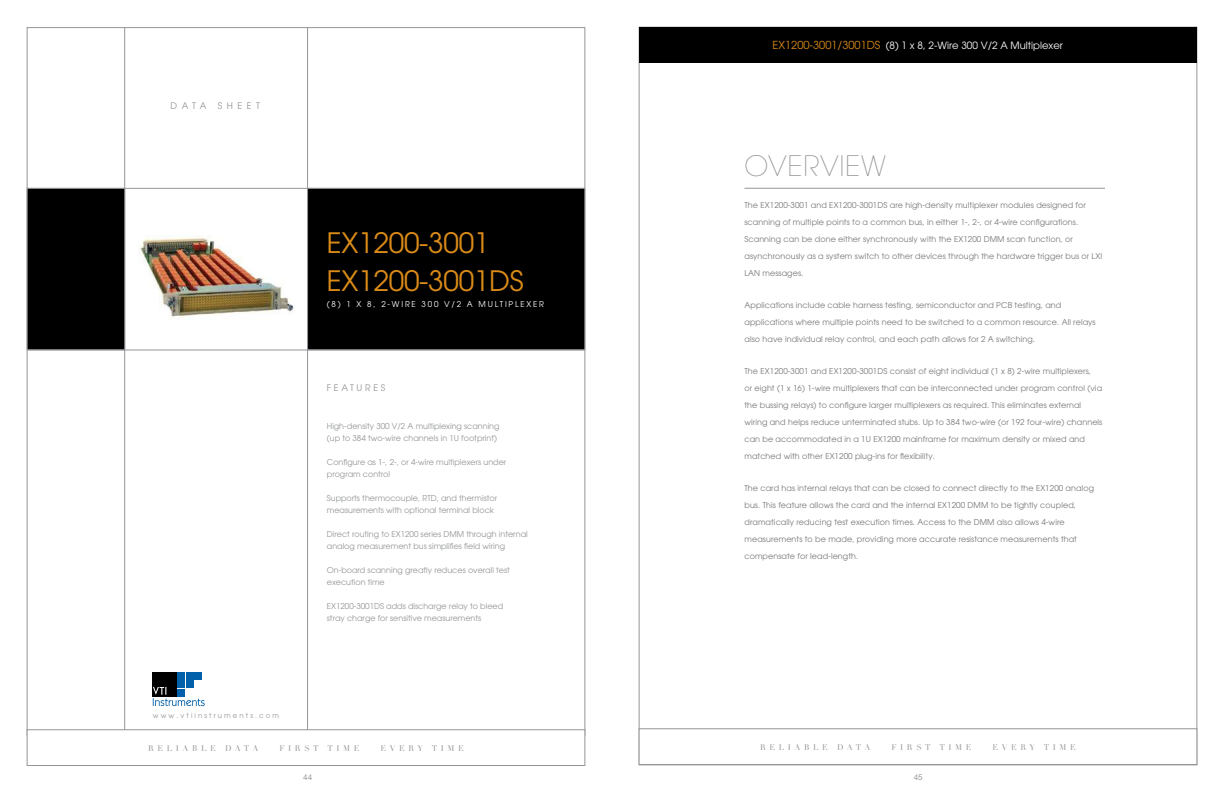
<style>
.page{position:relative;width:1224px;height:792px;background:#fff}
.page>*{position:absolute;margin:0;border:0;box-sizing:border-box;transform-origin:0 0}
.t1{font:28px/37.5px "Avant Garde";letter-spacing:-.01em;color:#db8b18}
.t2{font:200 28px "Avant Garde";letter-spacing:.025em;color:#939598}
.t3{font:10px "Avant Garde";color:#fff}
.t4{font:9px "Avant Garde";letter-spacing:.36em;color:#939598}
.t5{font:8px/17px "Avant Garde";letter-spacing:.01em;color:#77787b}
.t6{font:8px/12px "Avant Garde";color:#939598}
.t7{font:8px "Didot";letter-spacing:.45em;color:#939598}
.t8{font:8px "Avant Garde";letter-spacing:.22em;color:#fff}
.t9{font:8px "Helvetica Neue";color:#939598}
.t10{font:7px "Avant Garde";letter-spacing:.3em;color:#939598}
.s1{font-size:11px;color:#db8b18}
</style>
<div class="page">
<div style="left:639px;top:27px;width:558px;height:36px;background:#000"></div>
<div style="left:639px;top:729px;width:558px;height:36px;border:1px solid #939598"></div>
<hr style="left:27px;top:188px;width:558px;height:1px;background:#939598">
<hr style="left:27px;top:350px;width:558px;height:1px;background:#939598">
<hr style="left:125px;top:27px;width:1px;height:703px;background:#939598">
<hr style="left:307px;top:27px;width:1px;height:703px;background:#939598">
<div style="left:27px;top:188px;width:98px;height:162px;background:#000;border:1px solid #939598"></div>
<div style="left:307px;top:188px;width:278px;height:162px;background:#000;border:1px solid #939598"></div>
<div style="left:152px;top:672px;width:25px;height:24px;background:#000"></div>
<div style="left:177px;top:672px;width:8px;height:8px;background:#0060a9"></div>
<div style="left:177px;top:680px;width:8px;height:8px;background:#0060a9"></div>
<div style="left:186px;top:672px;width:7px;height:8px;background:#0060a9"></div>
<div style="left:186px;top:680px;width:7px;height:8px;background:#0060a9"></div>
<div style="left:194px;top:672px;width:8px;height:8px;background:#0060a9"></div>
<svg style="left:153px;top:687px;width:52px;height:19px"></svg>
<div style="left:27px;top:730px;width:558px;height:36px;border:1px solid #939598"></div>
<img style="left:139px;top:237px;width:155px;height:82px">
<hr style="left:744px;top:188px;width:361px;height:1px;background:#939598">
<p class="t4" style="left:171px;top:101px;width:37px">d ata</p>
<p class="t4" style="left:218px;top:101px;width:9px">sh</p>
<p class="t4" style="left:238px;top:101px;width:23px">eet</p>
<p class="t10" style="left:153px;top:711px;width:128px">www.vtiinstruments.com</p>
<h1 class="t1" style="left:327px;top:224px;width:198px">EX1200-3001<br>EX1200-3001DS</h1>
<p class="t8" style="left:327px;top:300px;width:31px">(8) 1x</p>
<p class="t8" style="left:367px;top:300px;width:40px">8, 2-Wire</p>
<p class="t8" style="left:422px;top:300px;width:73px">300 V/2 A Multiplexer</p>
<p class="t4" style="left:327px;top:382px;width:60px">FEA TURE S</p>
<p class="t6" style="left:327px;top:420px;width:174px">High-density 300 V/2 A multiplexing scanning (up to 384 two-wire channels in 1U footprint)</p>
<p class="t6" style="left:327px;top:456px;width:181px">Configure as 1-, 2-, or 4-wire multiplexers under program control</p>
<p class="t6" style="left:327px;top:492px;width:172px">Supports thermocouple, RTD, and thermistor measurements with optional terminal block</p>
<p class="t6" style="left:327px;top:528px;width:202px">Direct routing to EX1200 series DMM through internal analog measurement bus simplifies field wiring</p>
<p class="t6" style="left:327px;top:564px;width:185px">On-board scanning greatly reduces overall test execution time</p>
<p class="t6" style="left:327px;top:600px;width:178px">EX1200-3001DS adds discharge relay to bleed stray charge for sensitive measurements</p>
<p class="t7" style="left:148px;top:744px;width:111px">RELIABLE DATA</p>
<p class="t7" style="left:279px;top:744px;width:82px">FIRST TIME</p>
<p class="t7" style="left:381px;top:744px;width:85px">EVERY TIME</p>
<p class="t9" style="left:303px;top:773px;width:10px">44</p>
<p class="t3" style="left:773px;top:40px;width:292px"><span class="s1">EX1200-3001/3001DS</span> (8) 1 x 8, 2-Wire 300 V/2 A Multiplexer</p>
<h1 class="t2" style="left:744px;top:150px;width:143px">OVERVIEW</h1>
<p class="t5" style="left:744px;top:197px;width:359px">The EX1200-3001 and EX1200-3001DS are high-density multiplexer modules designed for scanning of multiple points to a common bus, in either 1-, 2-, or 4-wire configurations.<br>Scanning can be done either synchronously with the EX1200 DMM scan function, or asynchronously as a system switch to other devices through the hardware trigger bus or LXI LAN messages.</p>
<p class="t5" style="left:744px;top:297px;width:353px">Applications include cable harness testing, semiconductor and PCB testing, and applications where multiple points need to be switched to a common resource. All relays also have individual relay control, and each path allows for 2 A switching.</p>
<p class="t5" style="left:744px;top:363px;width:359px">The EX1200-3001 and EX1200-3001DS consist of eight individual (1 x 8) 2-wire multiplexers,<br>or eight (1 x 16) 1-wire multiplexers that can be interconnected under program control (via the bussing relays) to configure larger multiplexers as required. This eliminates external wiring and helps reduce unterminated stubs. Up to 384 two-wire (or 192 four-wire) channels can be accommodated in a 1U EX1200 mainframe for maximum density or mixed and matched with other EX1200 plug-ins for flexibility.</p>
<p class="t5" style="left:744px;top:480px;width:351px">The card has internal relays that can be closed to connect directly to the EX1200 analog bus. This feature allows the card and the internal EX1200 DMM to be tightly coupled, dramatically reducing test execution times. Access to the DMM also allows 4-wire measurements to be made, providing more accurate resistance measurements that compensate for lead-length.</p>
<p class="t7" style="left:760px;top:743px;width:111px">RELIABLE DATA</p>
<p class="t7" style="left:891px;top:743px;width:82px">FIRST TIME</p>
<p class="t7" style="left:993px;top:743px;width:85px">EVERY TIME</p>
<p class="t9" style="left:914px;top:772px;width:10px">45</p>
</div>
